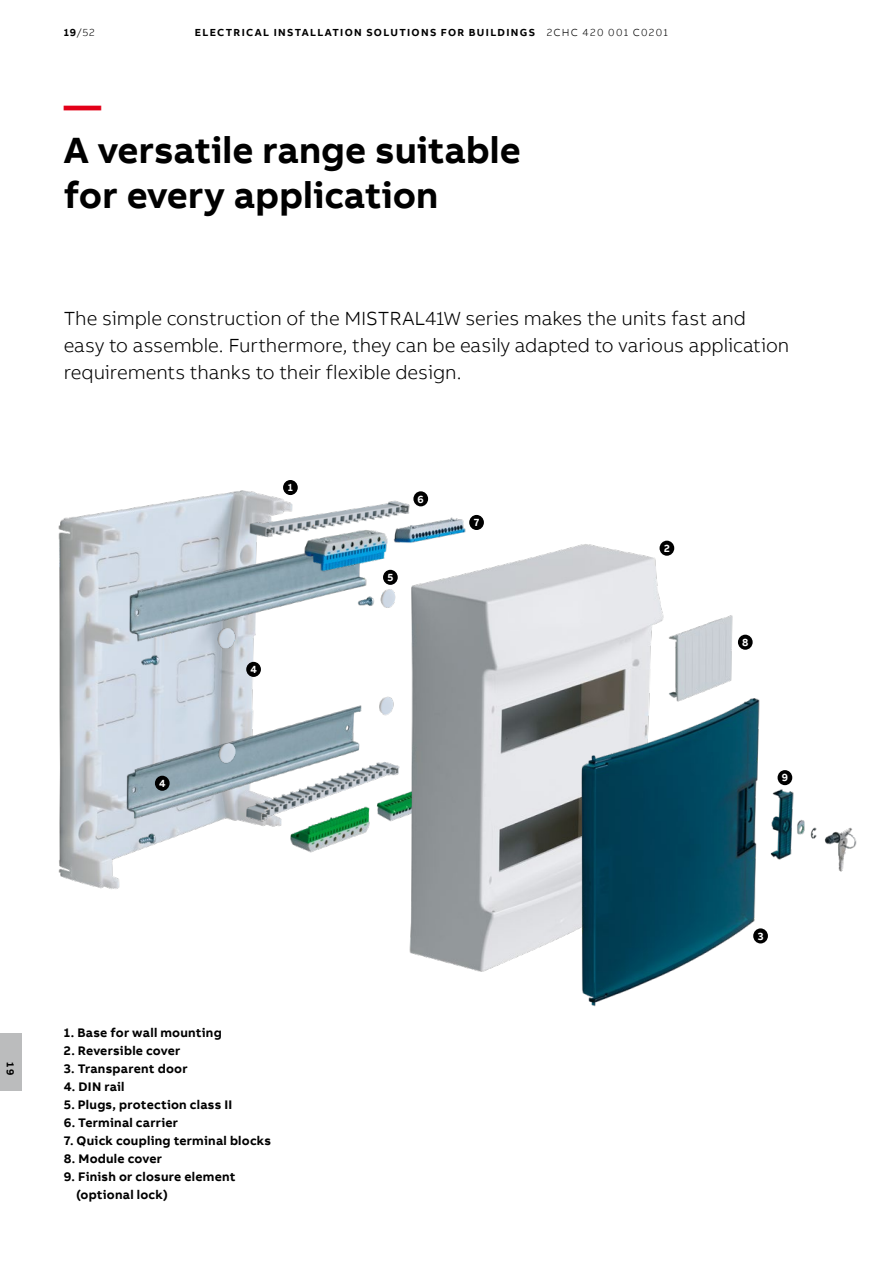
<style>
.page{position:relative;width:893px;height:1263px;background:#fff}
.page>*{position:absolute;margin:0;border:0;box-sizing:border-box;transform-origin:0 0}
.t1{font:700 37.5px/45px "AB Bvoice";color:#000}
.t2{font:700 37.5px "AB Bvoice";color:#e30018}
.t3{font:300 19.5px/27px "AB Bvoice";letter-spacing:-.005em;color:#000}
.t4{font:700 12.75px/18px "AB Bvoice";letter-spacing:.02em;color:#000}
.t5{font:700 10.65px "AB Bvoice";color:#fff}
.t6{font:700 10.5px "AB Bvoice";letter-spacing:.125em;color:#000}
.t7{font:300 10.5px "AB Bvoice";color:#000}
.s1{font-weight:700}
.s2{font-weight:300}
</style>
<div class="page">
<img style="left:682px;top:615px;width:71px;height:70px">
<div style="left:738px;top:635px;width:15px;height:15px;background:#000;border-radius:50%"></div>
<img style="left:58px;top:490px;width:187px;height:399px">
<img style="left:106px;top:508px;width:139px;height:356px">
<img style="left:186px;top:576px;width:12px;height:207px">
<img style="left:198px;top:491px;width:77px;height:356px">
<img style="left:275px;top:480px;width:209px;height:373px">
<img style="left:391px;top:533px;width:291px;height:439px">
<img style="left:576px;top:685px;width:281px;height:322px">
<div style="left:283px;top:480px;width:15px;height:15px;background:#000;border-radius:50%"></div>
<div style="left:246px;top:662px;width:15px;height:15px;background:#000;border-radius:50%"></div>
<div style="left:383px;top:570px;width:15px;height:15px;background:#000;border-radius:50%"></div>
<div style="left:155px;top:776px;width:15px;height:15px;background:#000;border-radius:50%"></div>
<div style="left:413px;top:491px;width:15px;height:15px;background:#000;border-radius:50%"></div>
<div style="left:469px;top:515px;width:15px;height:15px;background:#000;border-radius:50%"></div>
<div style="left:753px;top:928px;width:15px;height:15px;background:#000;border-radius:50%"></div>
<div style="left:778px;top:770px;width:14px;height:15px;background:#000;border-radius:50%"></div>
<div style="left:660px;top:541px;width:14px;height:15px;background:#000;border-radius:50%"></div>
<div style="left:0;top:1033px;width:21px;height:58px;background:#bbbcbd"></div>
<p class="t7" style="left:64px;top:26px;width:33px"><span class="s1">19</span>/52</p>
<p class="t6" style="left:195px;top:25px;width:474px">ELECTRICAL INSTALLATION SOLUTIONS FOR BUILDINGS <span class="s2">2CHC 420 001 C0201</span></p>
<h1 class="t2" style="left:64px;top:81px;width:39px">—</h1>
<h1 class="t1" style="left:64px;top:128px;width:459px">A versatile range suitable for every application</h1>
<h2 class="t3" style="left:64px;top:305px;width:727px">The simple construction of the MISTRAL41W series makes the units fast and easy to assemble. Furthermore, they can be easily adapted to various application requirements thanks to their flexible design.</h2>
<p class="t5" style="left:159px;top:777px;width:8px">4</p>
<p class="t5" style="left:288px;top:481px;width:7px">1</p>
<p class="t5" style="left:250px;top:663px;width:8px">4</p>
<p class="t5" style="left:418px;top:492px;width:8px">6</p>
<p class="t5" style="left:387px;top:571px;width:8px">5</p>
<p class="t5" style="left:474px;top:516px;width:7px">7</p>
<p class="t5" style="left:664px;top:542px;width:7px">2</p>
<p class="t5" style="left:742px;top:636px;width:8px">8</p>
<p class="t5" style="left:782px;top:771px;width:8px">9</p>
<p class="t6" style="left:17px;top:1062px;width:14px;rotate:90deg">19</p>
<p class="t4" style="left:64px;top:1023px;width:159px">1. Base for wall mounting</p>
<p class="t4" style="left:64px;top:1041px;width:118px">2. Reversible cover</p>
<p class="t4" style="left:64px;top:1059px;width:125px">3. Transparent door</p>
<p class="t4" style="left:64px;top:1077px;width:62px">4. DIN rail</p>
<p class="t4" style="left:64px;top:1095px;width:170px">5. Plugs, protection class II</p>
<p class="t4" style="left:64px;top:1113px;width:116px">6. Terminal carrier</p>
<p class="t4" style="left:64px;top:1131px;width:209px">7. Quick coupling terminal blocks</p>
<p class="t4" style="left:64px;top:1149px;width:100px">8. Module cover</p>
<p class="t4" style="left:76px;top:1167px;width:161px;text-indent:-12px">9. Finish or closure element (optional lock)</p>
<p class="t5" style="left:758px;top:929px;width:7px">3</p>
</div>
